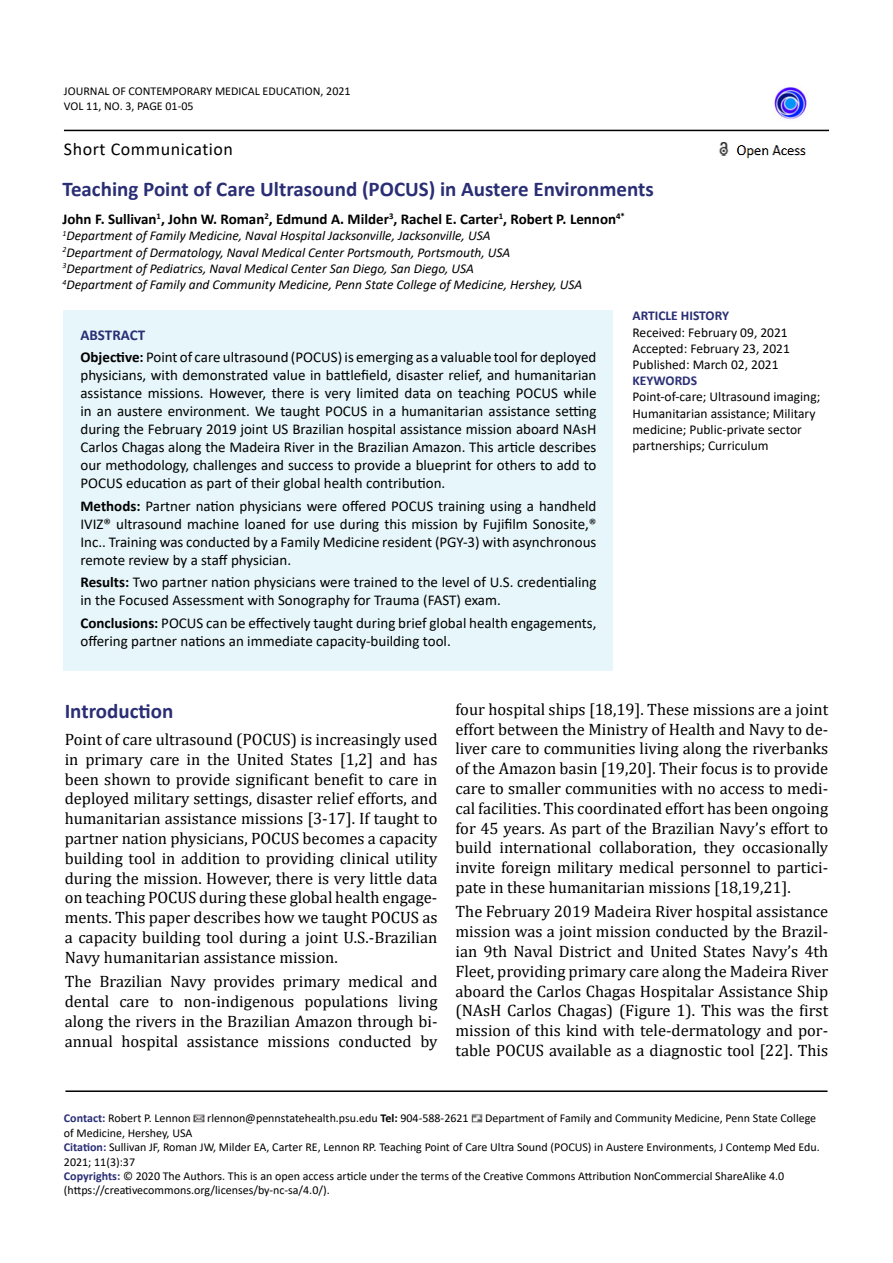
<style>
.page{position:relative;width:893px;height:1263px;background:#fff}
.page>*{position:absolute;margin:0;border:0;box-sizing:border-box;transform-origin:0 0}
.t1{font:700 21px "Calibri";color:#2a2e74}
.t2{font:18px "Calibri";letter-spacing:.03em;color:#000}
.t3{font:16.5px/19.8px "Cambria";color:#000;text-align:justify}
.t4{font:15px/18px "Calibri";color:#000}
.t5{font:700 15px "Calibri";color:#000}
.t6{font:italic 13.5px/16.2px "Calibri";color:#000}
.t7{font:13.5px/16.2px "Calibri";color:#000}
.t8{font:700 13.5px "Calibri";color:#2a2e74}
.t9{font:12px/14.4px "Calibri";color:#000}
.s1{font-weight:700;color:#2a2e74}
.s2{font-weight:700}
</style>
<div class="page">
<hr style="left:64px;top:130px;width:765px;height:1px;background:#000">
<img style="left:774px;top:87px;width:33px;height:33px">
<img style="left:719px;top:142px;width:87px;height:17px">
<div style="left:64px;top:310px;width:549px;height:360px;background:#e7f6fa"></div>
<hr style="left:65px;top:1090px;width:762px;height:2px;background:#000">
<svg style="left:193px;top:1114px;width:11px;height:9px"></svg>
<svg style="left:471px;top:1113px;width:11px;height:9px"></svg>
<p class="t9" style="left:64px;top:84px;width:288px">JOURNAL OF CONTEMPORARY MEDICAL EDUCATION, 2021<br>VOL 11, NO. 3, PAGE 01-05</p>
<p class="t2" style="left:64px;top:137px;width:171px">Short Communication</p>
<p class="t1" style="left:62px;top:174px;width:593px">Teaching Point of Care Ultrasound (POCUS) in Austere Environments</p>
<p class="t5" style="left:62px;top:209px;width:564px">John F. Sullivan<sup>1</sup>, John W. Roman<sup>2</sup>, Edmund A. Milder<sup>3</sup>, Rachel E. Carter<sup>1</sup>, Robert P. Lennon<sup>4*</sup></p>
<p class="t6" style="left:62px;top:227px;width:521px"><sup>1</sup>Department of Family Medicine, Naval Hospital Jacksonville, Jacksonville, USA<br><sup>2</sup>Department of Dermatology, Naval Medical Center Portsmouth, Portsmouth, USA <sup>3</sup>Department of Pediatrics, Naval Medical Center San Diego, San Diego, USA<br><sup>4</sup>Department of Family and Community Medicine, Penn State College of Medicine, Hershey, USA</p>
<p class="t4" style="left:80px;top:323px;width:517px;line-height:22.5px"><span class="s1">ABSTRACT<br></span><span class="s2">Objective:</span> Point of care ultrasound (POCUS) is emerging as a valuable tool for deployed</p>
<p class="t4" style="left:80px;top:366px;width:518px;text-align:justify">physicians, with demonstrated value in battlefield, disaster relief, and humanitarian assistance missions. However, there is very limited data on teaching POCUS while in an austere environment. We taught POCUS in a humanitarian assistance setting during the February 2019 joint US Brazilian hospital assistance mission aboard NAsH Carlos Chagas along the Madeira River in the Brazilian Amazon. This article describes our methodology, challenges and success to provide a blueprint for others to add to POCUS education as part of their global health contribution.</p>
<p class="t4" style="left:80px;top:496px;width:518px;text-align:justify"><span class="s2">Methods:</span> Partner nation physicians were offered POCUS training using a handheld IVIZ® ultrasound machine loaned for use during this mission by Fujifilm Sonosite,® Inc.. Training was conducted by a Family Medicine resident (PGY-3) with asynchronous remote review by a staff physician.</p>
<p class="t4" style="left:80px;top:573px;width:517px"><span class="s2">Results:</span> Two partner nation physicians were trained to the level of U.S. credentialing in the Focused Assessment with Sonography for Trauma (FAST) exam.</p>
<p class="t4" style="left:80px;top:613px;width:518px"><span class="s2">Conclusions:</span> POCUS can be effectively taught during brief global health engagements, offering partner nations an immediate capacity-building tool.</p>
<p class="t8" style="left:632px;top:306px;width:98px">ARTICLE HISTORY</p>
<p class="t7" style="left:632px;top:324px;width:159px">Received: February 09, 2021<br>Accepted: February 23, 2021<br>Published: March 02, 2021</p>
<p class="t8" style="left:632px;top:371px;width:66px">KEYWORDS</p>
<p class="t7" style="left:632px;top:388px;width:189px">Point-of-care; Ultrasound imaging; Humanitarian assistance; Military medicine; Public-private sector partnerships; Curriculum</p>
<p class="t1" style="left:65px;top:696px;width:110px">Introduction</p>
<p class="t3" style="left:65px;top:729px;width:374px">Point of care ultrasound (POCUS) is increasingly used in primary care in the United States [1,2] and has been shown to provide significant benefit to care in deployed military settings, disaster relief efforts, and humanitarian assistance missions [3-17]. If taught to partner nation physicians, POCUS becomes a capacity building tool in addition to providing clinical utility during the mission. However, there is very little data on teaching POCUS during these global health engage&shy;ments. This paper describes how we taught POCUS as a capacity building tool during a joint U.S.-Brazilian Navy humanitarian assistance mission.</p>
<p class="t3" style="left:65px;top:971px;width:374px">The Brazilian Navy provides primary medical and dental care to non-indigenous populations living along the rivers in the Brazilian Amazon through bi&shy;annual hospital assistance missions conducted by</p>
<p class="t3" style="left:455px;top:699px;width:374px">four hospital ships [18,19]. These missions are a joint effort between the Ministry of Health and Navy to de&shy;liver care to communities living along the riverbanks of the Amazon basin [19,20]. Their focus is to provide care to smaller communities with no access to medi&shy;cal facilities. This coordinated effort has been ongoing for 45 years. As part of the Brazilian Navy’s effort to build international collaboration, they occasionally invite foreign military medical personnel to partici&shy;pate in these humanitarian missions [18,19,21].</p>
<p class="t3" style="left:455px;top:902px;width:374px">The February 2019 Madeira River hospital assistance mission was a joint mission conducted by the Brazil&shy;ian 9th Naval District and United States Navy’s 4th Fleet, providing primary care along the Madeira River aboard the Carlos Chagas Hospitalar Assistance Ship (NAsH Carlos Chagas) (Figure 1). This was the first mission of this kind with tele-dermatology and por&shy;table POCUS available as a diagnostic tool [22]. This</p>
<p class="t9" style="left:64px;top:1111px;width:128px"><span class="s1">Contact:</span> Robert P. Lennon</p>
<p class="t9" style="left:207px;top:1111px;width:263px">rlennon@pennstatehealth.psu.edu <span class="s2">Tel:</span> 904-588-2621</p>
<p class="t9" style="left:485px;top:1111px;width:333px">Department of Family and Community Medicine, Penn State College</p>
<p class="t9" style="left:64px;top:1125px;width:757px">of Medicine, Hershey, USA<br><span class="s1">Citation:</span> Sullivan JF, Roman JW, Milder EA, Carter RE, Lennon RP. Teaching Point of Care Ultra Sound (POCUS) in Austere Environments, J Contemp Med Edu.<br>2021; 11(3):37<br><span class="s1">Copyrights:</span> © 2020 The Authors. This is an open access article under the terms of the Creative Commons Attribution NonCommercial ShareAlike 4.0 (https://creativecommons.org/licenses/by-nc-sa/4.0/).</p>
</div>
